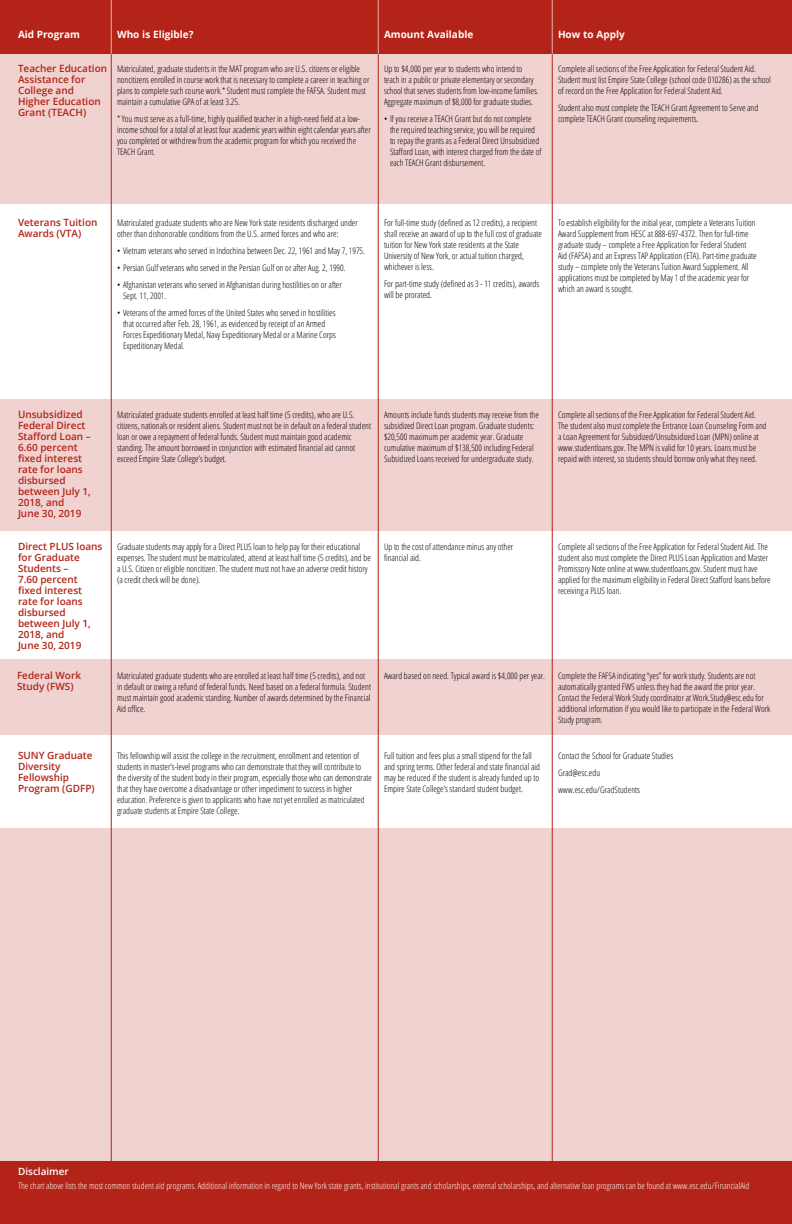
<style>
.page{position:relative;width:792px;height:1224px;background:#fff}
.page>*{position:absolute;margin:0;border:0;box-sizing:border-box;transform-origin:0 0}
.t1{font:600 10px/11px "Open Sans";color:#b32317}
.t2{font:700 10px "Open Sans";color:#fff}
.t3{font:600 10px "Open Sans";color:#fff}
.t4{font:300 condensed 9px/11px "Open Sans";color:#000}
.t5{font:300 condensed 9px "Open Sans";color:#fff}
</style>
<div class="page">
<div style="left:0;top:1161px;width:792px;height:63px;background:#b32317"></div>
<div style="left:0;top:828px;width:792px;height:333px;background:#f0d3d1"></div>
<div style="left:0;top:0;width:792px;height:63px;background:#b32317"></div>
<div style="left:0;top:660px;width:792px;height:75px;background:#f0d3d1"></div>
<div style="left:0;top:399px;width:792px;height:132px;background:#f0d3d1"></div>
<div style="left:0;top:54px;width:792px;height:150px;background:#f0d3d1"></div>
<hr style="left:111px;top:0;width:1px;height:54px;background:#e4b2ae">
<hr style="left:378px;top:0;width:1px;height:54px;background:#e4b2ae">
<hr style="left:552px;top:0;width:1px;height:54px;background:#e4b2ae">
<hr style="left:111px;top:54px;width:1px;height:1107px;background:#b32317">
<hr style="left:378px;top:54px;width:1px;height:1107px;background:#b32317">
<hr style="left:552px;top:54px;width:1px;height:1107px;background:#b32317">
<p class="t2" style="left:18px;top:27px;width:63px">Aid Program</p>
<p class="t2" style="left:117px;top:27px;width:78px">Who is Eligible?</p>
<p class="t2" style="left:384px;top:27px;width:91px">Amount Available</p>
<p class="t2" style="left:558px;top:27px;width:68px">How to Apply</p>
<p class="t1" style="left:18px;top:62px;width:91px">Teacher Education<br>Assistance for<br>College and<br>Higher Education<br>Grant (TEACH)</p>
<p class="t4" style="left:117px;top:63px;width:254px">Matriculated, graduate students in the MAT program who are U.S. citizens or eligible noncitizens enrolled in course work that is necessary to complete a career in teaching or plans to complete such course work.* Student must complete the FAFSA. Student must maintain a cumulative GPA of at least 3.25.</p>
<p class="t4" style="left:117px;top:113px;width:255px">* You must serve as a full-time, highly qualified teacher in a high-need field at a low&shy;income school for a total of at least four academic years within eight calendar years after you completed or withdrew from the academic program for which you received the TEACH Grant.</p>
<p class="t4" style="left:384px;top:63px;width:156px">Up to $4,000 per year to students who intend to teach in a public or private elementary or secondary school that serves students from low-income families.<br>Aggregate maximum of $8,000 for graduate studies.</p>
<p class="t4" style="left:390px;top:113px;width:153px;text-indent:-6px">• If you receive a TEACH Grant but do not complete the required teaching service, you will be required to repay the grants as a Federal Direct Unsubsidized Stafford Loan, with interest charged from the date of each TEACH Grant disbursement.</p>
<p class="t4" style="left:558px;top:63px;width:215px">Complete all sections of the Free Application for Federal Student Aid.<br>Student must list Empire State College (school code 010286) as the school of record on the Free Application for Federal Student Aid.</p>
<p class="t4" style="left:558px;top:102px;width:202px">Student also must complete the TEACH Grant Agreement to Serve and complete TEACH Grant counseling requirements.</p>
<p class="t1" style="left:18px;top:216px;width:81px">Veterans Tuition<br>Awards (VTA)</p>
<p class="t4" style="left:117px;top:217px;width:242px">Matriculated graduate students who are New York state residents discharged under other than dishonorable conditions from the U.S. armed forces and who are:</p>
<p class="t4" style="left:117px;top:245px;width:250px">• Vietnam veterans who served in Indochina between Dec. 22, 1961 and May 7, 1975.</p>
<p class="t4" style="left:117px;top:262px;width:230px">• Persian Gulf veterans who served in the Persian Gulf on or after Aug. 2, 1990.</p>
<p class="t4" style="left:123px;top:279px;width:220px;text-indent:-6px">• Afghanistan veterans who served in Afghanistan during hostilities on or after<br>Sept. 11, 2001.</p>
<p class="t4" style="left:123px;top:307px;width:215px;text-indent:-6px">• Veterans of the armed forces of the United States who served in hostilities that occurred after Feb. 28, 1961, as evidenced by receipt of an Armed Forces Expeditionary Medal, Navy Expeditionary Medal or a Marine Corps Expeditionary Medal.</p>
<p class="t4" style="left:384px;top:217px;width:160px">For full-time study (defined as 12 credits), a recipient shall receive an award of up to the full cost of graduate tuition for New York state residents at the State University of New York, or actual tuition charged, whichever is less.</p>
<p class="t4" style="left:384px;top:278px;width:157px">For part-time study (defined as 3 - 11 credits), awards will be prorated.</p>
<p class="t4" style="left:558px;top:217px;width:200px">To establish eligibility for the initial year, complete a Veterans Tuition Award Supplement from HESC at 888-697-4372. Then for full-time graduate study – complete a Free Application for Federal Student Aid (FAFSA) and an Express TAP Application (ETA). Part-time graduate study – complete only the Veterans Tuition Award Supplement. All applications must be completed by May 1 of the academic year for which an award is sought.</p>
<p class="t1" style="left:18px;top:408px;width:74px">Unsubsidized<br>Federal Direct<br>Stafford Loan –<br>6.60 percent fixed interest rate for loans disbursed between July 1,<br>2018, and<br>June 30, 2019</p>
<p class="t4" style="left:117px;top:409px;width:256px">Matriculated graduate students enrolled at least half time (5 credits), who are U.S. citizens, nationals or resident aliens. Student must not be in default on a federal student loan or owe a repayment of federal funds. Student must maintain good academic standing. The amount borrowed in conjunction with estimated financial aid cannot exceed Empire State College’s budget.</p>
<p class="t4" style="left:558px;top:409px;width:210px">Complete all sections of the Free Application for Federal Student Aid.<br>The student also must complete the Entrance Loan Counseling Form and a Loan Agreement for Subsidized/Unsubsidized Loan (MPN) online at www.studentloans.gov. The MPN is valid for 10 years. Loans must be repaid with interest, so students should borrow only what they need.</p>
<p class="t4" style="left:384px;top:409px;width:157px">Amounts include funds students may receive from the subsidized Direct Loan program. Graduate students: $20,500 maximum per academic year. Graduate cumulative maximum of $138,500 including Federal Subsidized Loans received for undergraduate study.</p>
<p class="t1" style="left:18px;top:540px;width:86px">Direct PLUS loans for Graduate<br>Students –<br>7.60 percent fixed interest rate for loans disbursed between July 1,<br>2018, and<br>June 30, 2019</p>
<p class="t4" style="left:117px;top:541px;width:255px">Graduate students may apply for a Direct PLUS loan to help pay for their educational expenses. The student must be matriculated, attend at least half time (5 credits), and be a U.S. Citizen or eligible noncitizen. The student must not have an adverse credit history (a credit check will be done).</p>
<p class="t4" style="left:558px;top:541px;width:214px">Complete all sections of the Free Application for Federal Student Aid. The student also must complete the Direct PLUS Loan Application and Master Promissory Note online at www.studentloans.gov. Student must have applied for the maximum eligibility in Federal Direct Stafford loans before receiving a PLUS loan.</p>
<p class="t4" style="left:384px;top:541px;width:131px">Up to the cost of attendance minus any other financial aid.</p>
<p class="t1" style="left:17px;top:669px;width:66px">Federal Work<br>Study (FWS)</p>
<p class="t4" style="left:117px;top:670px;width:255px">Matriculated graduate students who are enrolled at least half time (5 credits), and not in default or owing a refund of federal funds. Need based on a federal formula. Student must maintain good academic standing. Number of awards determined by the Financial Aid office.</p>
<p class="t4" style="left:558px;top:670px;width:214px">Complete the FAFSA indicating “yes” for work study. Students are not automatically granted FWS unless they had the award the prior year.<br>Contact the Federal Work Study coordinator at Work.Study@esc.edu for additional information if you would like to participate in the Federal Work Study program.</p>
<p class="t4" style="left:384px;top:670px;width:163px">Award based on need. Typical award is $4,000 per year.</p>
<p class="t1" style="left:18px;top:749px;width:78px">SUNY Graduate<br>Diversity<br>Fellowship<br>Program (GDFP)</p>
<p class="t4" style="left:117px;top:750px;width:256px">This fellowship will assist the college in the recruitment, enrollment and retention of students in master’s-level programs who can demonstrate that they will contribute to the diversity of the student body in their program, especially those who can demonstrate that they have overcome a disadvantage or other impediment to success in higher education. Preference is given to applicants who have not yet enrolled as matriculated graduate students at Empire State College.</p>
<p class="t4" style="left:558px;top:747px;width:117px;line-height:17px">Contact the School for Graduate Studies<br>Grad@esc.edu www.esc.edu/GradStudents</p>
<p class="t4" style="left:384px;top:750px;width:158px">Full tuition and fees plus a small stipend for the fall and spring terms. Other federal and state financial aid may be reduced if the student is already funded up to Empire State College’s standard student budget.</p>
<p class="t3" style="left:18px;top:1164px;width:52px">Disclaimer</p>
<p class="t5" style="left:18px;top:1179px;width:733px">The chart above lists the most common student aid programs. Additional information in regard to New York state grants, institutional grants and scholarships, external scholarships, and alternative loan programs can be found at www.esc.edu/FinancialAid</p>
</div>
